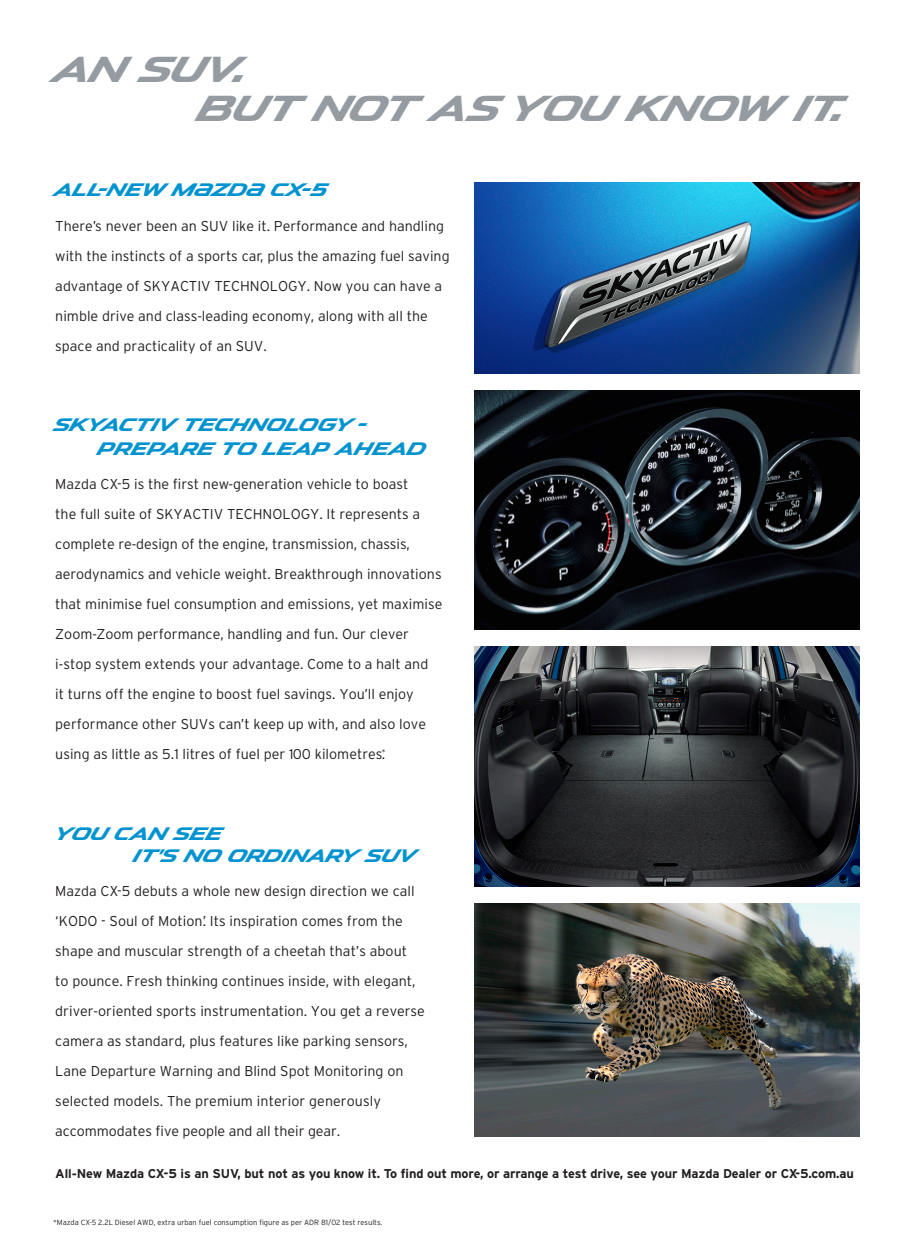
<style>
.page{position:relative;width:915px;height:1242px;background:#fff}
.page>*{position:absolute;margin:0;border:0;box-sizing:border-box;transform-origin:0 0}
.t1{font:700 36px "Mazda";color:#959ca1}
.t2{font:700 18px/24px "Mazda";letter-spacing:.02em;color:#0093d0}
.t3{font:700 18px "Mazda";color:#0093d0}
.t4{font:300 14.25px/30px "Interstate";color:#231f20}
.t5{font:700 12.75px "Interstate";letter-spacing:-.01em;color:#231f20}
.t6{font:300 7.5px "Interstate";color:#231f20}
</style>
<div class="page">
<img style="left:474px;top:390px;width:385px;height:240px">
<img style="left:474px;top:903px;width:385px;height:233px">
<img style="left:474px;top:647px;width:385px;height:239px">
<img style="left:474px;top:183px;width:385px;height:190px">
<p class="t1" style="left:55px;top:48px;width:196px">AN SUV.</p>
<p class="t1" style="left:199px;top:86px;width:649px">BUT NOT AS YOU KNOW IT.</p>
<p class="t3" style="left:55px;top:179px;width:274px">ALL-NEW M{ZD{ CX-5</p>
<p class="t4" style="left:55px;top:210px;width:396px">There’s never been an SUV like it. Performance and handling with the instincts of a sports car, plus the amazing fuel saving advantage of SKYACTIV TECHNOLOGY. Now you can have a nimble drive and class-leading economy, along with all the space and practicality of an SUV.</p>
<p class="t2" style="left:98px;top:413px;width:329px;text-indent:-43px">SKYACTIV TECHNOLOGY -<br>PREPARE TO LEAP AHEAD</p>
<p class="t4" style="left:55px;top:469px;width:388px">Mazda CX-5 is the first new-generation vehicle to boast<br>the full suite of SKYACTIV TECHNOLOGY. It represents a complete re-design of the engine, transmission, chassis, aerodynamics and vehicle weight. Breakthrough innovations that minimise fuel consumption and emissions, yet maximise Zoom-Zoom performance, handling and fun. Our clever i-stop system extends your advantage. Come to a halt and<br>it turns off the engine to boost fuel savings. You’ll enjoy performance other SUVs can’t keep up with, and also love using as little as 5.1 litres of fuel per 100 kilometres<sup>*</sup>.</p>
<p class="t2" style="left:134px;top:822px;width:284px;line-height:22.5px;text-indent:-79px">YOU CAN SEE<br>IT’S NO ORDINARY SUV</p>
<p class="t4" style="left:55px;top:876px;width:371px">Mazda CX-5 debuts a whole new design direction we call ‘KODO - Soul of Motion.’ Its inspiration comes from the shape and muscular strength of a cheetah that’s about<br>to pounce. Fresh thinking continues inside, with elegant, driver-oriented sports instrumentation. You get a reverse camera as standard, plus features like parking sensors, Lane Departure Warning and Blind Spot Monitoring on selected models. The premium interior generously accommodates five people and all their gear.</p>
<p class="t5" style="left:55px;top:1166px;width:799px">All-New Mazda CX-5 is an SUV, but not as you know it. To find out more, or arrange a test drive, see your Mazda Dealer or CX-5.com.au</p>
<p class="t6" style="left:53px;top:1217px;width:330px">*Mazda CX-5 2.2L Diesel AWD, extra urban fuel consumption figure as per ADR 81/02 test results.</p>
</div>
